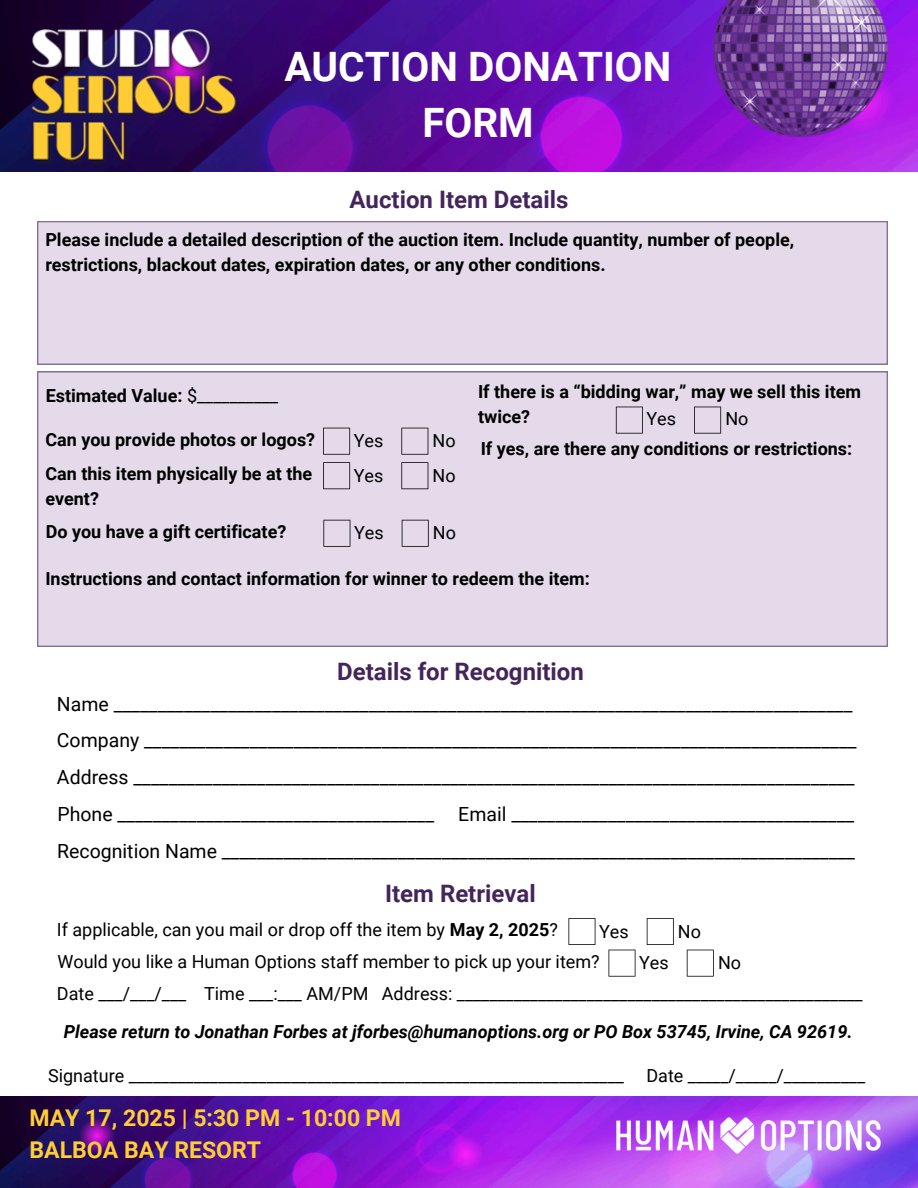
<style>
.page{position:relative;width:918px;height:1188px;background:#fff}
.page>*{position:absolute;margin:0;border:0;box-sizing:border-box;transform-origin:0 0}
.t1{font:700 40.5px/56.2px "Roboto";color:#fff;text-align:center}
.t2{font:700 24px "Roboto";color:#44255b}
.t3{font:700 23.1px/31.5px "Roboto";color:#ffce34}
.t4{font:19.5px "Roboto";color:#000}
.t5{font:700 18px/24.8px "Roboto";color:#000}
.t6{font:18px "Roboto";color:#000}
.t7{font:italic 700 18px "Roboto";color:#000}
.s1{font-weight:400}
.s2{font-weight:700}
</style>
<div class="page">
<div style="left:37px;top:221px;width:851px;height:144px;background:#e4daea"></div>
<div style="left:37px;top:371px;width:851px;height:276px;background:#e4daea"></div>
<img style="left:0;top:0;width:918px;height:171px">
<img style="left:714px;top:0;width:173px;height:136px">
<img style="left:22px;top:10px;width:300px;height:162px">
<img style="left:0;top:1096px;width:918px;height:92px">
<img style="left:616px;top:1116px;width:265px;height:39px">
<svg style="left:323px;top:428px;width:27px;height:27px"></svg>
<svg style="left:401px;top:428px;width:27px;height:27px"></svg>
<svg style="left:323px;top:462px;width:27px;height:27px"></svg>
<svg style="left:401px;top:462px;width:27px;height:27px"></svg>
<svg style="left:323px;top:520px;width:27px;height:27px"></svg>
<svg style="left:402px;top:520px;width:27px;height:27px"></svg>
<svg style="left:616px;top:407px;width:27px;height:27px"></svg>
<svg style="left:694px;top:407px;width:27px;height:27px"></svg>
<svg style="left:568px;top:918px;width:27px;height:27px"></svg>
<svg style="left:647px;top:918px;width:27px;height:27px"></svg>
<svg style="left:609px;top:950px;width:27px;height:27px"></svg>
<svg style="left:687px;top:950px;width:27px;height:27px"></svg>
<p class="t1" style="left:284px;top:39px;width:389px">AUCTION DONATION<br>FORM</p>
<p class="t2" style="left:350px;top:186px;width:220px">Auction Item Details</p>
<p class="t5" style="left:45px;top:228px;width:750px">Please include a detailed description of the auction item. Include quantity, number of people, restrictions, blackout dates, expiration dates, or any other conditions.</p>
<h4 class="t5" style="left:46px;top:384px;width:234px">Estimated Value: <span class="s1">$__________</span></h4>
<p class="t5" style="left:45px;top:427px;width:271px">Can you provide photos or logos?</p>
<p class="t6" style="left:354px;top:431px;width:31px">Yes</p>
<p class="t6" style="left:433px;top:431px;width:25px">No</p>
<p class="t5" style="left:45px;top:462px;width:268px">Can this item physically be at the event?</p>
<p class="t6" style="left:354px;top:465px;width:31px">Yes</p>
<p class="t6" style="left:433px;top:465px;width:25px">No</p>
<h4 class="t5" style="left:46px;top:519px;width:242px">Do you have a gift certificate?</h4>
<p class="t6" style="left:354px;top:523px;width:31px">Yes</p>
<p class="t6" style="left:433px;top:523px;width:25px">No</p>
<p class="t5" style="left:478px;top:379px;width:384px">If there is a “bidding war,” may we sell this item twice?</p>
<p class="t6" style="left:647px;top:408px;width:31px">Yes</p>
<h4 class="t6" style="left:725px;top:408px;width:25px">No</h4>
<p class="t5" style="left:481px;top:437px;width:373px">If yes, are there any conditions or restrictions:</p>
<p class="t5" style="left:45px;top:566px;width:546px">Instructions and contact information for winner to redeem the item:</p>
<h1 class="t2" style="left:337px;top:658px;width:248px">Details for Recognition</h1>
<p class="t4" style="left:57px;top:693px;width:797px">Name ____________________________________________________________________________________</p>
<p class="t4" style="left:57px;top:729px;width:801px">Company _________________________________________________________________________________</p>
<h3 class="t4" style="left:57px;top:766px;width:799px">Address __________________________________________________________________________________</h3>
<h4 class="t4" style="left:57px;top:803px;width:798px">Phone ____________________________________ Email _______________________________________</h4>
<p class="t4" style="left:57px;top:840px;width:799px">Recognition Name ________________________________________________________________________</p>
<h4 class="t2" style="left:385px;top:880px;width:152px">Item Retrieval</h4>
<p class="t6" style="left:57px;top:919px;width:502px">If applicable, can you mail or drop off the item by <span class="s2">May 2, 2025</span>?</p>
<p class="t6" style="left:599px;top:921px;width:31px">Yes</p>
<p class="t6" style="left:678px;top:921px;width:25px">No</p>
<h4 class="t6" style="left:57px;top:952px;width:544px">Would you like a Human Options staff member to pick up your item?</h4>
<h3 class="t6" style="left:639px;top:952px;width:31px">Yes</h3>
<p class="t6" style="left:718px;top:952px;width:25px">No</p>
<p class="t6" style="left:57px;top:983px;width:807px">Date ___/___/___ Time ___:___ AM/PM Address: __________________________________________________</p>
<p class="t7" style="left:64px;top:1021px;width:790px">Please return to Jonathan Forbes at jforbes@humanoptions.org or PO Box 53745, Irvine, CA 92619.</p>
<p class="t6" style="left:48px;top:1066px;width:577px">Signature _____________________________________________________________</p>
<p class="t6" style="left:647px;top:1066px;width:220px">Date _____/_____/__________</p>
<h4 class="t3" style="left:30px;top:1103px;width:373px">MAY 17, 2025 | 5:30 PM - 10:00 PM<br>BALBOA BAY RESORT</h4>
</div>
